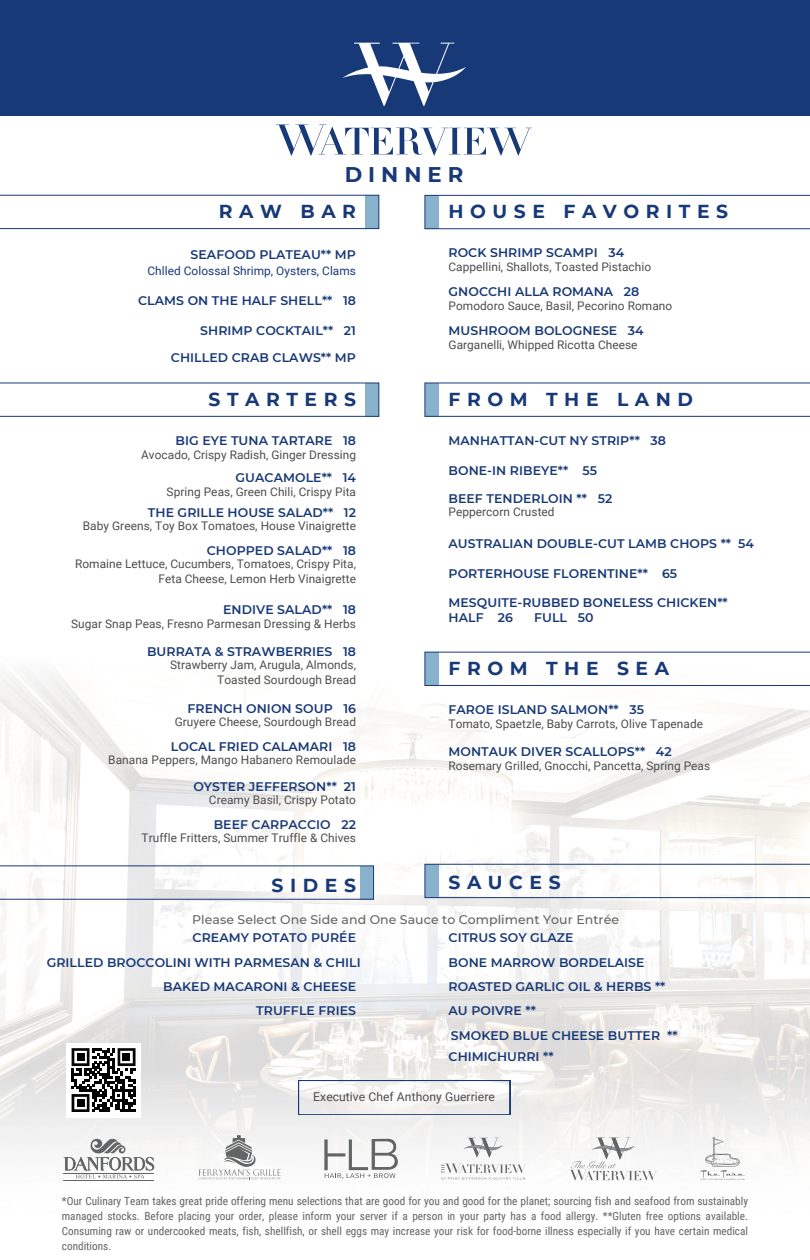
<style>
.page{position:relative;width:810px;height:1260px;background:#fff}
.page>*{position:absolute;margin:0;border:0;box-sizing:border-box;transform-origin:0 0}
.t1{font:700 21.25px "Montserrat";letter-spacing:.285em;color:#183977}
.t2{font:700 18.75px "Montserrat";letter-spacing:.35em;color:#183977}
.t3{font:600 12.5px/15px "Montserrat";letter-spacing:.005em;color:#183977}
.t4{font:500 12.5px "Montserrat";letter-spacing:.005em;color:#636466}
.t5{font:12.12px "Roboto";letter-spacing:.005em;color:#4d4d4f}
.t6{font:11.88px/15px "Roboto";letter-spacing:.005em;color:#4d4d4f;text-align:right}
.t7{font:11.88px "Roboto";letter-spacing:.005em;color:#183977}
.t8{font:11.25px/15px "Roboto Condensed";color:#636466;text-align:justify}
</style>
<div class="page">
<div style="left:0;top:0;width:810px;height:116px;background:#183977"></div>
<svg style="left:279px;top:125px;width:253px;height:31px"></svg>
<svg style="left:342px;top:43px;width:124px;height:63px"></svg>
<svg style="left:0;top:195px;width:379px;height:34px"></svg>
<svg style="left:0;top:383px;width:379px;height:34px"></svg>
<img style="left:0;top:651px;width:810px;height:530px">
<svg style="left:700px;top:1137px;width:45px;height:43px"></svg>
<svg style="left:424px;top:864px;width:386px;height:34px"></svg>
<svg style="left:424px;top:652px;width:386px;height:34px"></svg>
<svg style="left:0;top:865px;width:374px;height:35px"></svg>
<div style="left:66px;top:1043px;width:75px;height:74px;background:#fff"></div>
<svg style="left:72px;top:1048px;width:64px;height:64px"></svg>
<div style="left:77px;top:1053px;width:7px;height:8px;background:#000"></div>
<div style="left:123px;top:1053px;width:7px;height:8px;background:#000"></div>
<div style="left:77px;top:1099px;width:7px;height:8px;background:#000"></div>
<svg style="left:298px;top:1080px;width:212px;height:35px"></svg>
<svg style="left:424px;top:195px;width:386px;height:34px"></svg>
<hr style="left:63px;top:1173px;width:91px;height:1px;background:#646566">
<hr style="left:63px;top:1180px;width:91px;height:1px;background:#646566">
<svg style="left:64px;top:1139px;width:90px;height:40px"></svg>
<svg style="left:198px;top:1135px;width:83px;height:45px"></svg>
<svg style="left:324px;top:1139px;width:74px;height:40px"></svg>
<svg style="left:441px;top:1164px;width:85px;height:16px"></svg>
<svg style="left:464px;top:1138px;width:39px;height:20px"></svg>
<svg style="left:570px;top:1137px;width:87px;height:44px"></svg>
<svg style="left:424px;top:383px;width:386px;height:34px"></svg>
<h1 class="t1" style="left:345px;top:161px;width:120px">DINNER</h1>
<h2 class="t2" style="left:219px;top:200px;width:139px">RAW BAR</h2>
<p class="t3" style="left:191px;top:247px;width:167px">SEAFOOD PLATEAU** MP</p>
<p class="t7" style="left:147px;top:264px;width:210px">Chlled Colossal Shrimp, Oysters, Clams</p>
<p class="t3" style="left:138px;top:293px;width:219px">CLAMS ON THE HALF SHELL** 18</p>
<p class="t3" style="left:200px;top:323px;width:157px">SHRIMP COCKTAIL** 21</p>
<p class="t3" style="left:171px;top:350px;width:187px">CHILLED CRAB CLAWS** MP</p>
<h2 class="t2" style="left:209px;top:387px;width:149px">STARTERS</h2>
<p class="t3" style="left:176px;top:433px;width:182px">BIG EYE TUNA TARTARE 18</p>
<p class="t6" style="left:141px;top:447px;width:216px">Avocado, Crispy Radish, Ginger Dressing</p>
<p class="t3" style="left:235px;top:470px;width:122px">GUACAMOLE** 14</p>
<p class="t6" style="left:167px;top:485px;width:191px">Spring Peas, Green Chili, Crispy Pita</p>
<p class="t3" style="left:148px;top:505px;width:210px">THE GRILLE HOUSE SALAD** 12</p>
<p class="t6" style="left:83px;top:519px;width:275px">Baby Greens, Toy Box Tomatoes, House Vinaigrette</p>
<p class="t3" style="left:207px;top:543px;width:151px">CHOPPED SALAD** 18</p>
<p class="t6" style="left:75px;top:557px;width:282px">Romaine Lettuce, Cucumbers, Tomatoes, Crispy Pita,<br>Feta Cheese, Lemon Herb Vinaigrette</p>
<p class="t3" style="left:223px;top:602px;width:134px">ENDIVE SALAD** 18</p>
<p class="t6" style="left:71px;top:616px;width:286px">Sugar Snap Peas, Fresno Parmesan Dressing &amp; Herbs</p>
<p class="t3" style="left:147px;top:644px;width:211px">BURRATA &amp; STRAWBERRIES 18</p>
<p class="t6" style="left:170px;top:658px;width:187px">Strawberry Jam, Arugula, Almonds,<br>Toasted Sourdough Bread</p>
<p class="t3" style="left:188px;top:701px;width:170px">FRENCH ONION SOUP 16</p>
<p class="t6" style="left:175px;top:715px;width:183px">Gruyere Cheese, Sourdough Bread</p>
<p class="t3" style="left:171px;top:739px;width:187px">LOCAL FRIED CALAMARI 18</p>
<p class="t6" style="left:108px;top:753px;width:249px">Banana Peppers, Mango Habanero Remoulade</p>
<p class="t3" style="left:193px;top:779px;width:164px">OYSTER JEFFERSON** 21</p>
<p class="t6" style="left:209px;top:793px;width:149px">Creamy Basil, Crispy Potato</p>
<p class="t3" style="left:214px;top:817px;width:144px">BEEF CARPACCIO 22</p>
<p class="t6" style="left:142px;top:831px;width:216px">Truffle Fritters, Summer Truffle &amp; Chives</p>
<h2 class="t2" style="left:449px;top:200px;width:281px">HOUSE FAVORITES</h2>
<p class="t3" style="left:449px;top:245px;width:177px">ROCK SHRIMP SCAMPI 34</p>
<p class="t6" style="left:449px;top:260px;width:204px">Cappellini, Shallots, Toasted Pistachio</p>
<p class="t3" style="left:449px;top:284px;width:192px">GNOCCHI ALLA ROMANA 28</p>
<p class="t6" style="left:449px;top:298px;width:225px">Pomodoro Sauce, Basil, Pecorino Romano</p>
<p class="t3" style="left:449px;top:323px;width:197px">MUSHROOM BOLOGNESE 34</p>
<p class="t6" style="left:449px;top:337px;width:191px">Garganelli, Whipped Ricotta Cheese</p>
<h2 class="t2" style="left:449px;top:387px;width:246px">FROM THE LAND</h2>
<p class="t3" style="left:449px;top:433px;width:219px">MANHATTAN-CUT NY STRIP** 38</p>
<p class="t3" style="left:449px;top:463px;width:150px">BONE-IN RIBEYE** 55</p>
<p class="t3" style="left:449px;top:491px;width:165px">BEEF TENDERLOIN ** 52</p>
<p class="t6" style="left:449px;top:505px;width:108px">Peppercorn Crusted</p>
<p class="t3" style="left:449px;top:536px;width:307px">AUSTRALIAN DOUBLE-CUT LAMB CHOPS ** 54</p>
<p class="t3" style="left:449px;top:566px;width:230px">PORTERHOUSE FLORENTINE** 65</p>
<p class="t3" style="left:449px;top:595px;width:281px">MESQUITE-RUBBED BONELESS CHICKEN**<br>HALF 26</p>
<p class="t3" style="left:534px;top:610px;width:61px">FULL 50</p>
<h2 class="t2" style="left:449px;top:657px;width:222px">FROM THE SEA</h2>
<p class="t3" style="left:449px;top:702px;width:197px">FAROE ISLAND SALMON** 35</p>
<p class="t6" style="left:449px;top:716px;width:256px">Tomato, Spaetzle, Baby Carrots, Olive Tapenade</p>
<p class="t3" style="left:449px;top:744px;width:225px">MONTAUK DIVER SCALLOPS** 42</p>
<p class="t6" style="left:449px;top:758px;width:263px">Rosemary Grilled, Gnocchi, Pancetta, Spring Peas</p>
<h2 class="t2" style="left:449px;top:871px;width:114px">SAUCES</h2>
<h2 class="t2" style="left:272px;top:874px;width:86px">SIDES</h2>
<p class="t4" style="left:192px;top:912px;width:428px">Please Select One Side and One Sauce to Compliment Your Entrée</p>
<p class="t3" style="left:193px;top:930px;width:165px">CREAMY POTATO PURÉE</p>
<p class="t3" style="left:47px;top:955px;width:316px">GRILLED BROCCOLINI WITH PARMESAN &amp; CHILI</p>
<p class="t3" style="left:163px;top:980px;width:194px">BAKED MACARONI &amp; CHEESE</p>
<p class="t3" style="left:256px;top:1003px;width:101px">TRUFFLE FRIES</p>
<p class="t3" style="left:449px;top:930px;width:127px">CITRUS SOY GLAZE</p>
<p class="t3" style="left:449px;top:950px;width:218px;line-height:24.8px">BONE MARROW BORDELAISE<br>ROASTED GARLIC OIL &amp; HERBS **</p>
<p class="t3" style="left:449px;top:1025px;width:231px;line-height:21px">SMOKED BLUE CHEESE BUTTER **<br>CHIMICHURRI **</p>
<p class="t3" style="left:449px;top:1003px;width:89px">AU POIVRE **</p>
<p class="t5" style="left:313px;top:1090px;width:183px">Executive Chef Anthony Guerriere</p>
<p class="t8" style="left:62px;top:1194px;width:688px">*Our Culinary Team takes great pride offering menu selections that are good for you and good for the planet; sourcing fish and seafood from sustainably managed stocks. Before placing your order, please inform your server if a person in your party has a food allergy. **Gluten free options available.<br>Consuming raw or undercooked meats, fish, shellfish, or shell eggs may increase your risk for food-borne illness especially if you have certain medical conditions.</p>
</div>
